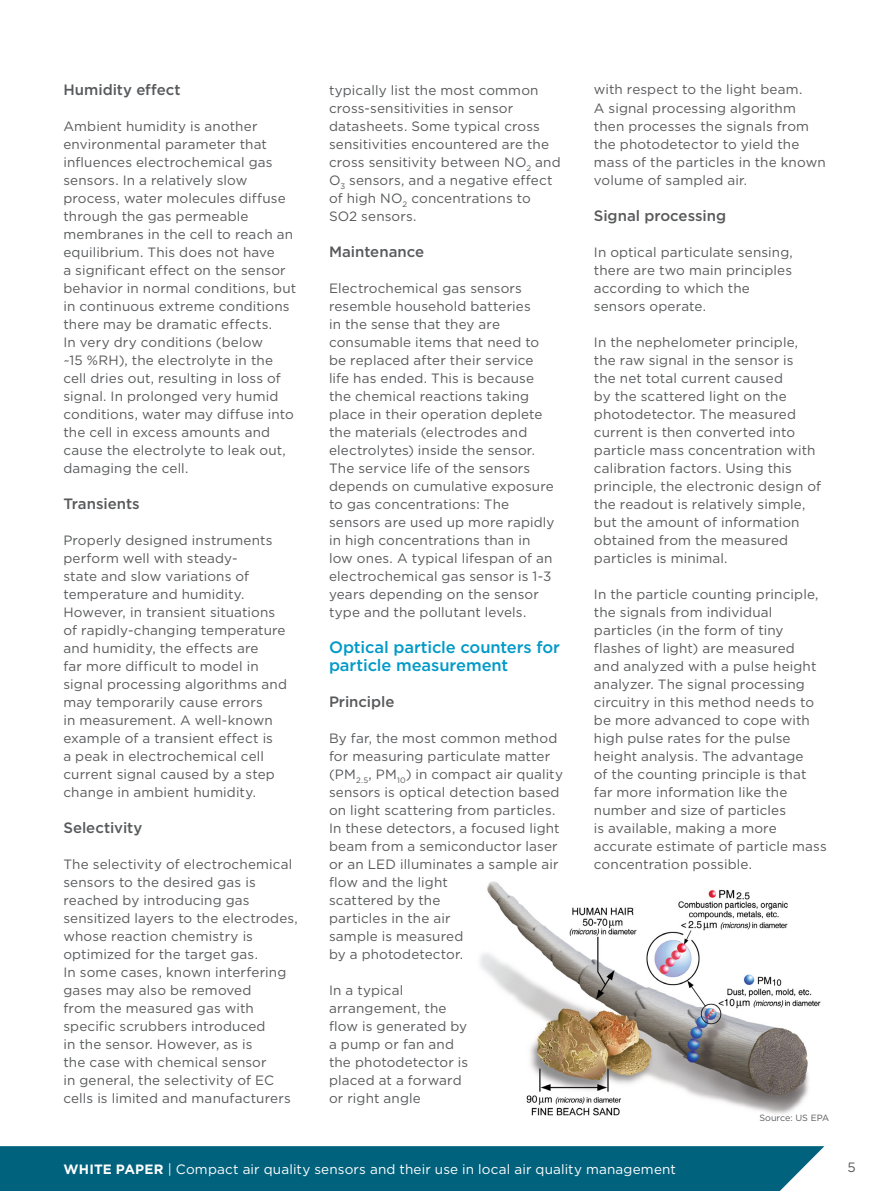
<style>
.page{position:relative;width:893px;height:1191px;background:#fff}
.page>*{position:absolute;margin:0;border:0;box-sizing:border-box;transform-origin:0 0}
.t1{font:500 16.5px/18px "Gotham";letter-spacing:-.005em;color:#009ac8}
.t2{font:500 15px "Gotham";color:#58595b}
.t3{font:13.5px/18px "Gotham";letter-spacing:.01em;color:#58595b}
.t4{font:13.5px "Gotham";letter-spacing:.01em;color:#fff}
.t5{font:9px "Gotham";color:#58595b}
.s1{font-weight:700}
</style>
<div class="page">
<div style="left:0;top:1146px;width:824px;height:45px;background:#00627d"></div>
<img style="left:480px;top:881px;width:341px;height:234px">
<p class="t2" style="left:63px;top:79px;width:119px">Humidity effect</p>
<p class="t3" style="left:63px;top:116px;width:234px">Ambient humidity is another environmental parameter that influences electrochemical gas sensors. In a relatively slow process, water molecules diffuse through the gas permeable membranes in the cell to reach an equilibrium. This does not have<br>a significant effect on the sensor behavior in normal conditions, but in continuous extreme conditions there may be dramatic effects.<br>In very dry conditions (below<br>~15 %RH), the electrolyte in the cell dries out, resulting in loss of signal. In prolonged very humid conditions, water may diffuse into the cell in excess amounts and cause the electrolyte to leak out, damaging the cell.</p>
<p class="t2" style="left:63px;top:493px;width:78px">Transients</p>
<p class="t3" style="left:63px;top:530px;width:225px">Properly designed instruments perform well with steady-<br>state and slow variations of temperature and humidity.<br>However, in transient situations of rapidly-changing temperature and humidity, the effects are<br>far more difficult to model in signal processing algorithms and may temporarily cause errors<br>in measurement. A well-known example of a transient effect is<br>a peak in electrochemical cell current signal caused by a step change in ambient humidity.</p>
<p class="t2" style="left:63px;top:817px;width:81px">Selectivity</p>
<p class="t3" style="left:63px;top:854px;width:236px">The selectivity of electrochemical sensors to the desired gas is reached by introducing gas sensitized layers to the electrodes, whose reaction chemistry is optimized for the target gas.<br>In some cases, known interfering gases may also be removed<br>from the measured gas with specific scrubbers introduced<br>in the sensor. However, as is<br>the case with chemical sensor<br>in general, the selectivity of EC cells is limited and manufacturers</p>
<p class="t3" style="left:329px;top:80px;width:233px">typically list the most common cross-sensitivities in sensor datasheets. Some typical cross sensitivities encountered are the cross sensitivity between NO<sub>2</sub> and<br>O<sub>3</sub> sensors, and a negative effect of high NO<sub>2</sub> concentrations to<br>SO2 sensors.</p>
<p class="t2" style="left:329px;top:241px;width:97px">Maintenance</p>
<p class="t3" style="left:329px;top:278px;width:227px">Electrochemical gas sensors resemble household batteries<br>in the sense that they are consumable items that need to be replaced after their service life has ended. This is because the chemical reactions taking place in their operation deplete the materials (electrodes and electrolytes) inside the sensor.<br>The service life of the sensors depends on cumulative exposure to gas concentrations: The sensors are used up more rapidly in high concentrations than in low ones. A typical lifespan of an electrochemical gas sensor is 1-3 years depending on the sensor type and the pollutant levels.</p>
<p class="t1" style="left:329px;top:637px;width:233px">Optical particle counters for particle measurement</p>
<p class="t2" style="left:329px;top:691px;width:67px">Principle</p>
<p class="t3" style="left:329px;top:728px;width:236px">By far, the most common method for measuring particulate matter (PM<sub>2.5</sub>, PM<sub>10</sub>) in compact air quality sensors is optical detection based on light scattering from particles.<br>In these detectors, a focused light beam from a semiconductor laser or an LED illuminates a sample air flow and the light<br>scattered by the<br>particles in the air<br>sample is measured<br>by a photodetector.</p>
<p class="t3" style="left:329px;top:980px;width:141px">In a typical arrangement, the flow is generated by a pump or fan and the photodetector is placed at a forward or right angle</p>
<p class="t3" style="left:594px;top:80px;width:233px">with respect to the light beam.<br>A signal processing algorithm then processes the signals from the photodetector to yield the mass of the particles in the known volume of sampled air.</p>
<p class="t2" style="left:594px;top:205px;width:134px">Signal processing</p>
<p class="t3" style="left:594px;top:242px;width:201px">In optical particulate sensing, there are two main principles according to which the sensors operate.</p>
<p class="t3" style="left:594px;top:332px;width:229px">In the nephelometer principle, the raw signal in the sensor is<br>the net total current caused<br>by the scattered light on the photodetector. The measured current is then converted into particle mass concentration with calibration factors. Using this principle, the electronic design of the readout is relatively simple, but the amount of information obtained from the measured particles is minimal.</p>
<p class="t3" style="left:594px;top:584px;width:234px">In the particle counting principle, the signals from individual particles (in the form of tiny flashes of light) are measured<br>and analyzed with a pulse height analyzer. The signal processing circuitry in this method needs to be more advanced to cope with high pulse rates for the pulse height analysis. The advantage<br>of the counting principle is that far more information like the number and size of particles<br>is available, making a more accurate estimate of particle mass concentration possible.</p>
<p class="t5" style="left:759px;top:1111px;width:71px">Source: US EPA</p>
<p class="t4" style="left:64px;top:1160px;width:614px"><span class="s1">WHITE PAPER</span> | Compact air quality sensors and their use in local air quality management</p>
<p class="t3" style="left:847px;top:1158px;width:10px">5</p>
</div>
